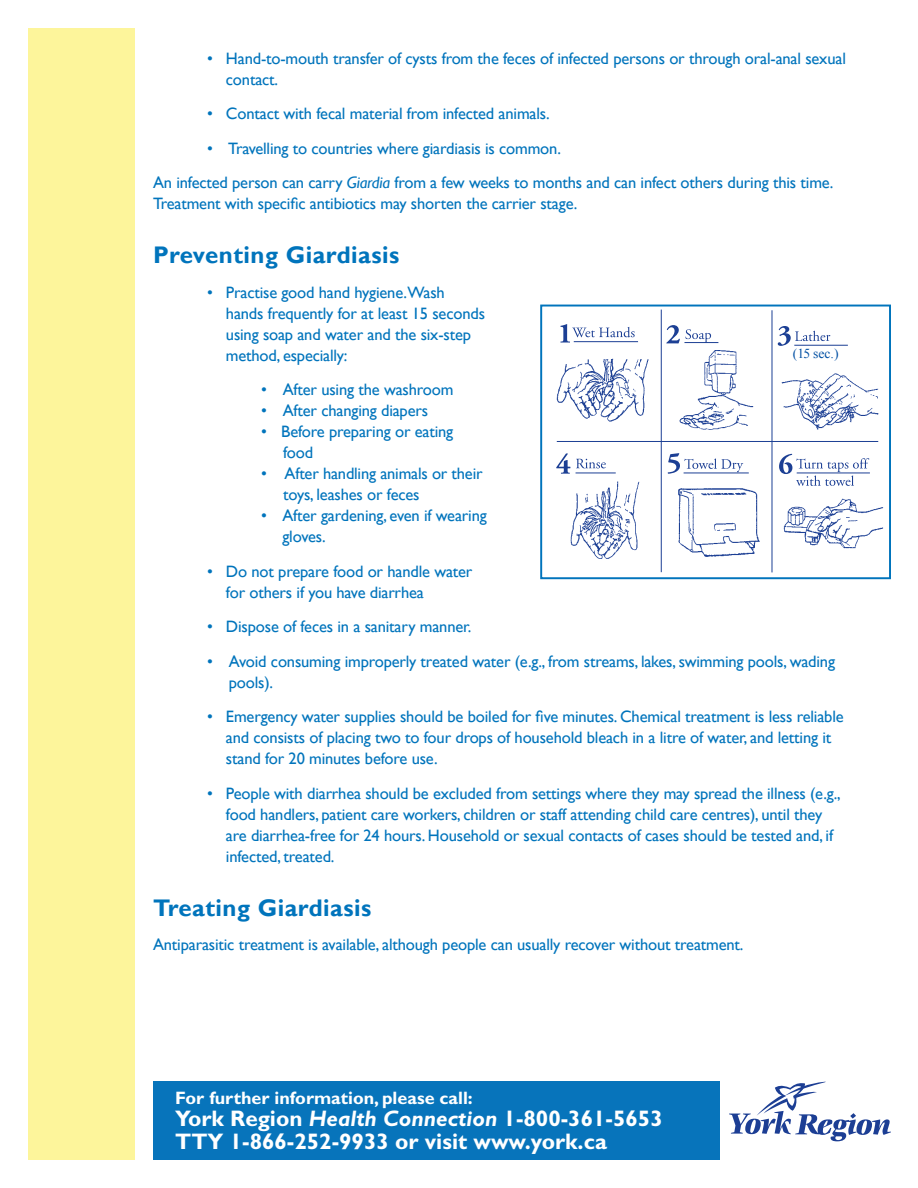
<style>
.page{position:relative;width:918px;height:1188px;background:#fff}
.page>*{position:absolute;margin:0;border:0;box-sizing:border-box;transform-origin:0 0}
.t1{font:700 24px "Gill Sans";letter-spacing:.02em;color:#0074bc}
.t2{font:700 22.5px/22.5px "Gill Sans";color:#fff}
.t3{font:700 18px "Gill Sans";color:#fff}
.t4{font:16.5px/21px "Gill Sans";letter-spacing:-.01em;color:#0074bc}
.t5{font:13.65px "Times New Roman";color:#004fa3}
.s1{font-style:italic}
</style>
<div class="page">
<div style="left:154px;top:1082px;width:566px;height:78px;background:#0774bb"></div>
<div style="left:29px;top:29px;width:106px;height:1131px;background:#fdf59b"></div>
<svg style="left:729px;top:1082px;width:162px;height:59px"></svg>
<svg style="left:560px;top:324px;width:75px;height:19px"></svg>
<svg style="left:666px;top:325px;width:45px;height:18px"></svg>
<svg style="left:778px;top:326px;width:62px;height:20px"></svg>
<svg style="left:556px;top:453px;width:50px;height:21px"></svg>
<svg style="left:668px;top:453px;width:75px;height:21px"></svg>
<svg style="left:779px;top:454px;width:90px;height:32px"></svg>
<img style="left:556px;top:358px;width:93px;height:64px">
<img style="left:679px;top:350px;width:75px;height:80px">
<img style="left:782px;top:373px;width:97px;height:57px">
<img style="left:570px;top:481px;width:70px;height:78px">
<img style="left:678px;top:488px;width:82px;height:69px">
<img style="left:783px;top:498px;width:101px;height:51px">
<hr style="left:576px;top:473px;width:40px;height:1px;background:#1c3f94">
<hr style="left:684px;top:473px;width:65px;height:1px;background:#1c3f94">
<hr style="left:797px;top:473px;width:73px;height:1px;background:#1c3f94">
<hr style="left:684px;top:342px;width:34px;height:1px;background:#1c3f94">
<hr style="left:794px;top:345px;width:54px;height:1px;background:#1c3f94">
<hr style="left:574px;top:341px;width:64px;height:1px;background:#1c3f94">
<div style="left:540px;top:305px;width:351px;height:274px;border:2px solid #0074bc"></div>
<p class="t4" style="left:226px;top:48px;width:622px;text-indent:-19px">• Hand-to-mouth transfer of cysts from the feces of infected persons or through oral-anal sexual contact.</p>
<p class="t4" style="left:207px;top:104px;width:344px">• Contact with fecal material from infected animals.</p>
<p class="t4" style="left:153px;top:131px;width:682px;line-height:34.5px;text-indent:54px">• Travelling to countries where giardiasis is common.<br>An infected person can carry <span class="s1">Giardia</span> from a few weeks to months and can infect others during this time.</p>
<p class="t4" style="left:153px;top:194px;width:426px">Treatment with specific antibiotics may shorten the carrier stage.</p>
<h1 class="t1" style="left:153px;top:241px;width:248px">Preventing Giardiasis</h1>
<p class="t4" style="left:226px;top:282px;width:261px;text-indent:-19px">• Practise good hand hygiene.Wash hands frequently for at least 15 seconds using soap and water and the six-step method, especially:</p>
<p class="t4" style="left:261px;top:380px;width:194px">• After using the washroom</p>
<p class="t4" style="left:261px;top:401px;width:169px">• After changing diapers</p>
<p class="t4" style="left:283px;top:422px;width:172px;text-indent:-22px">• Before preparing or eating food</p>
<p class="t4" style="left:283px;top:464px;width:201px;text-indent:-22px">• After handling animals or their toys, leashes or feces</p>
<p class="t4" style="left:282px;top:506px;width:206px;text-indent:-21px">• After gardening, even if wearing gloves.</p>
<p class="t4" style="left:226px;top:561px;width:248px;text-indent:-19px">• Do not prepare food or handle water for others if you have diarrhea</p>
<p class="t4" style="left:207px;top:617px;width:266px">• Dispose of feces in a sanitary manner.</p>
<p class="t4" style="left:229px;top:651px;width:608px;text-indent:-22px">• Avoid consuming improperly treated water (e.g., from streams, lakes, swimming pools, wading pools).</p>
<p class="t4" style="left:226px;top:707px;width:619px;text-indent:-19px">• Emergency water supplies should be boiled for five minutes. Chemical treatment is less reliable and consists of placing two to four drops of household bleach in a litre of water, and letting it stand for 20 minutes before use.</p>
<p class="t4" style="left:226px;top:783px;width:616px;text-indent:-19px">• People with diarrhea should be excluded from settings where they may spread the illness (e.g., food handlers, patient care workers, children or staff attending child care centres), until they are diarrhea-free for 24 hours. Household or sexual contacts of cases should be tested and, if infected, treated.</p>
<h1 class="t1" style="left:153px;top:893px;width:220px">Treating Giardiasis</h1>
<p class="t4" style="left:153px;top:935px;width:592px">Antiparasitic treatment is available, although people can usually recover without treatment.</p>
<p class="t5" style="left:793px;top:345px;width:47px">(15 sec.)</p>
<p class="t3" style="left:175px;top:1087px;width:299px">For further information, please call:</p>
<h2 class="t2" style="left:175px;top:1108px;width:489px">York Region <span class="s1">Health Connection</span> 1-800-361-5653<br>TTY 1-866-252-9933 or visit www.york.ca</h2>
</div>
